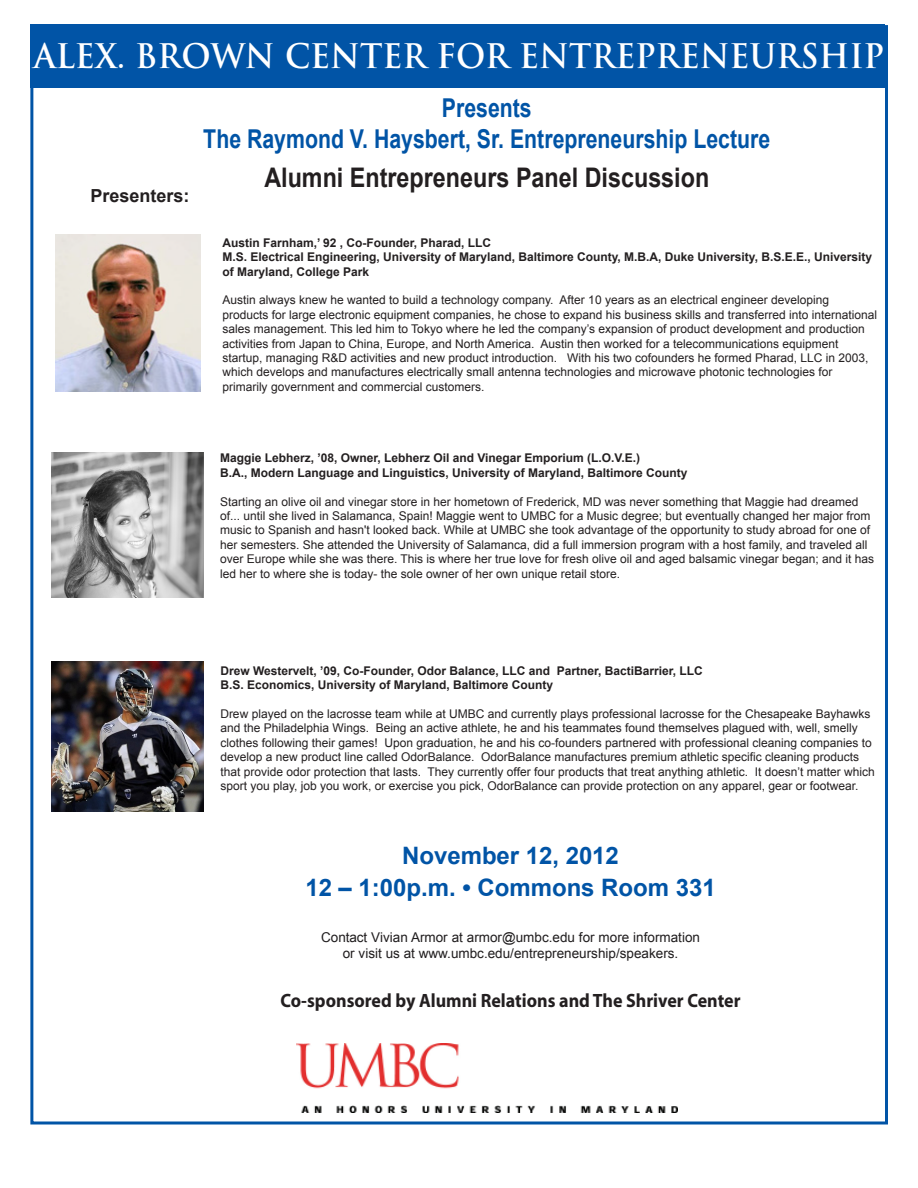
<style>
.page{position:relative;width:918px;height:1188px;background:#fff}
.page>*{position:absolute;margin:0;border:0;box-sizing:border-box;transform-origin:0 0}
.t1{font:700 33px "Trajan";color:#fff;scale:.96 1}
.t2{font:700 27px "Arial";color:#231f20;scale:.86 1}
.t3{font:700 25.95px/31.2px "Arial";color:#0154a6;text-align:center;scale:.82 1}
.t4{font:700 24px/32.4px "Arial";color:#0154a6;text-align:center}
.t5{font:700 19.35px "Myriad";color:#231f20;scale:.93 1}
.t6{font:700 18px "Arial";color:#231f20}
.t7{font:13.5px/16.2px "Arial";color:#201d1e;text-align:center}
.t8{font:12px/14.4px "Arial";color:#231f20}
.t9{font:700 12px/14.4px "Arial";color:#231f20}
</style>
<div class="page">
<img style="left:296px;top:1044px;width:381px;height:69px">
<div style="left:31px;top:24px;width:854px;height:64px;background:#0154a6"></div>
<img style="left:52px;top:452px;width:151px;height:145px">
<img style="left:51px;top:661px;width:153px;height:151px">
<img style="left:55px;top:234px;width:145px;height:158px">
<h1 class="t1" style="left:34px;top:35px;width:888px">ALEX. BROWN CENTER FOR ENTREPRENEURSHIP</h1>
<h3 class="t3" style="left:203px;top:92px;width:693px">Presents<br>The Raymond V. Haysbert, Sr. Entrepreneurship Lecture</h3>
<h2 class="t2" style="left:264px;top:162px;width:519px">Alumni Entrepreneurs Panel Discussion</h2>
<h3 class="t6" style="left:91px;top:186px;width:101px">Presenters:</h3>
<p class="t9" style="left:222px;top:235px;width:651px">Austin Farnham,’ 92 , Co-Founder, Pharad, LLC<br>M.S. Electrical Engineering, University of Maryland, Baltimore County, M.B.A, Duke University, B.S.E.E., University of Maryland, College Park</p>
<p class="t8" style="left:222px;top:293px;width:656px">Austin always knew he wanted to build a technology company. After 10 years as an electrical engineer developing products for large electronic equipment companies, he chose to expand his business skills and transferred into international sales management. This led him to Tokyo where he led the company’s expansion of product development and production activities from Japan to China, Europe, and North America. Austin then worked for a telecommunications equipment startup, managing R&amp;D activities and new product introduction. With his two cofounders he formed Pharad, LLC in 2003, which develops and manufactures electrically small antenna technologies and microwave photonic technologies for primarily government and commercial customers.</p>
<p class="t9" style="left:220px;top:451px;width:469px">Maggie Lebherz, ’08, Owner, Lebherz Oil and Vinegar Emporium (L.O.V.E.)<br>B.A., Modern Language and Linguistics, University of Maryland, Baltimore County</p>
<p class="t8" style="left:220px;top:494px;width:656px">Starting an olive oil and vinegar store in her hometown of Frederick, MD was never something that Maggie had dreamed of... until she lived in Salamanca, Spain! Maggie went to UMBC for a Music degree; but eventually changed her major from music to Spanish and hasn't looked back. While at UMBC she took advantage of the opportunity to study abroad for one of her semesters. She attended the University of Salamanca, did a full immersion program with a host family, and traveled all over Europe while she was there. This is where her true love for fresh olive oil and aged balsamic vinegar began; and it has led her to where she is today- the sole owner of her own unique retail store.</p>
<p class="t9" style="left:220px;top:663px;width:484px">Drew Westervelt, ’09, Co-Founder, Odor Balance, LLC and Partner, BactiBarrier, LLC<br>B.S. Economics, University of Maryland, Baltimore County</p>
<p class="t8" style="left:220px;top:707px;width:656px">Drew played on the lacrosse team while at UMBC and currently plays professional lacrosse for the Chesapeake Bayhawks and the Philadelphia Wings. Being an active athlete, he and his teammates found themselves plagued with, well, smelly clothes following their games! Upon graduation, he and his co-founders partnered with professional cleaning companies to develop a new product line called OdorBalance. OdorBalance manufactures premium athletic specific cleaning products that provide odor protection that lasts. They currently offer four products that treat anything athletic. It doesn’t matter which sport you play, job you work, or exercise you pick, OdorBalance can provide protection on any apparel, gear or footwear.</p>
<h3 class="t4" style="left:305px;top:839px;width:412px">November 12, 2012<br>12 – 1:00p.m. • Commons Room 331</h3>
<p class="t7" style="left:321px;top:929px;width:380px">Contact Vivian Armor at armor@umbc.edu for more information or visit us at www.umbc.edu/entrepreneurship/speakers.</p>
<h3 class="t5" style="left:281px;top:990px;width:496px">Co-sponsored by Alumni Relations and The Shriver Center</h3>
</div>
